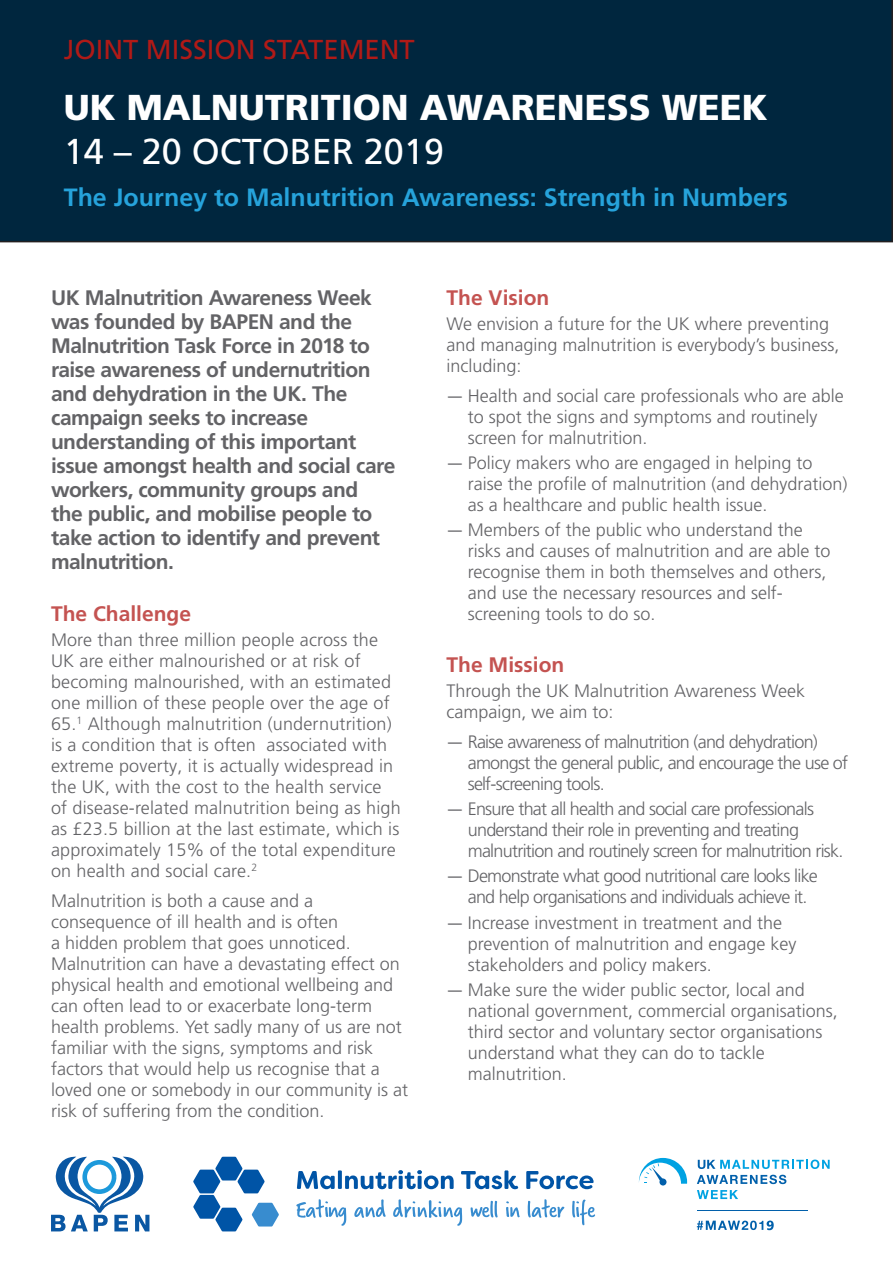
<style>
.page{position:relative;width:893px;height:1263px;background:#fff}
.page>*{position:absolute;margin:0;border:0;box-sizing:border-box;transform-origin:0 0}
.t1{font:900 36px "Frutiger LT Pro";color:#fff}
.t2{font:36px "Frutiger LT Pro";color:#fff}
.t3{font:27.45px "Frutiger LT Pro";color:#b01a17}
.t4{font:700 25.05px "Frutiger LT Pro";color:#26a3db}
.intro_para{font:700 21px/24px "Frutiger LT Pro";letter-spacing:-.025em;color:#636366}
.sub_heading_numbered{font:700 21px "Frutiger LT Pro";color:#c45351}
.body_text{font:700 21px "Frutiger LT Pro";color:#c45351}
.body_text-2{font:300 18px/21px "Frutiger LT Pro";color:#636366}
.body_text-3{font:300 18px/21px "Frutiger LT Pro";letter-spacing:-.04em;color:#636366}
.s1{font-family:"Campton"}
</style>
<div class="page">
<div style="left:0;top:0;width:893px;height:242px;background:#00263e"></div>
<svg style="left:51px;top:1156px;width:98px;height:75px"></svg>
<svg style="left:193px;top:1157px;width:86px;height:74px"></svg>
<svg style="left:297px;top:1171px;width:38px;height:18px"></svg>
<svg style="left:338px;top:1170px;width:4px;height:19px"></svg>
<svg style="left:345px;top:1170px;width:109px;height:19px"></svg>
<svg style="left:461px;top:1170px;width:57px;height:19px"></svg>
<svg style="left:526px;top:1171px;width:68px;height:18px"></svg>
<svg style="left:296px;top:1199px;width:50px;height:27px"></svg>
<svg style="left:354px;top:1199px;width:32px;height:19px"></svg>
<svg style="left:393px;top:1199px;width:69px;height:27px"></svg>
<svg style="left:471px;top:1201px;width:27px;height:16px"></svg>
<svg style="left:506px;top:1201px;width:14px;height:16px"></svg>
<svg style="left:528px;top:1199px;width:36px;height:19px"></svg>
<svg style="left:572px;top:1199px;width:23px;height:26px"></svg>
<svg style="left:697px;top:1175px;width:89px;height:9px"></svg>
<svg style="left:697px;top:1190px;width:41px;height:9px"></svg>
<div style="left:659px;top:1178px;width:7px;height:7px;background:#0160ab;border-radius:50%"></div>
<svg style="left:639px;top:1158px;width:48px;height:26px"></svg>
<hr style="left:697px;top:1210px;width:110px;height:1px;background:#0160ab">
<svg style="left:698px;top:1159px;width:132px;height:10px"></svg>
<svg style="left:697px;top:1220px;width:77px;height:10px"></svg>
<p class="t3" style="left:64px;top:33px;width:353px">JOINT MISSION STATEMENT</p>
<p class="t1" style="left:64px;top:86px;width:705px">UK MALNUTRITION AWARENESS WEEK</p>
<p class="t2" style="left:64px;top:130px;width:382px">14 – 20 OCTOBER 2019</p>
<p class="t4" style="left:64px;top:183px;width:725px">The Journey to Malnutrition Awareness: Strength in Numbers</p>
<p class="intro_para" style="left:51px;top:285px;width:346px">UK Malnutrition Awareness Week was founded by BAPEN and the<br>Malnutrition Task Force in 2018 to raise awareness of undernutrition and dehydration in the UK. The campaign seeks to increase understanding of this important issue amongst health and social care workers, community groups and<br>the public, and mobilise people to take action to identify and prevent malnutrition.</p>
<p class="sub_heading_numbered" style="left:51px;top:601px;width:142px">The Challenge</p>
<p class="body_text-2" style="left:51px;top:629px;width:351px">More than three million people across the UK are either malnourished or at risk of becoming malnourished, with an estimated one million of these people over the age of 65.<sup>1</sup> Although malnutrition (undernutrition) is a condition that is often associated with extreme poverty, it is actually widespread in the UK, with the cost to the health service of disease-related malnutrition being as high as £23.5 billion at the last estimate, which is approximately 15% of the total expenditure on health and social care.<sup>2</sup></p>
<p class="body_text-2" style="left:51px;top:890px;width:359px">Malnutrition is both a cause and a consequence of ill health and is often<br>a hidden problem that goes unnoticed.<br>Malnutrition can have a devastating effect on physical health and emotional wellbeing and can often lead to or exacerbate long-term health problems. Yet sadly many of us are not familiar with the signs, symptoms and risk factors that would help us recognise that a loved one or somebody in our community is at risk of suffering from the condition.</p>
<p class="body_text" style="left:446px;top:285px;width:104px">The Vision</p>
<p class="body_text-2" style="left:446px;top:313px;width:395px">We envision a future for the UK where preventing and managing malnutrition is everybody’s business, including:</p>
<p class="body_text-2" style="left:468px;top:385px;width:378px;text-indent:-21px"><span class="s1">—</span> Health and social care professionals who are able to spot the signs and symptoms and routinely screen for malnutrition.</p>
<p class="body_text-2" style="left:468px;top:452px;width:381px;text-indent:-21px"><span class="s1">—</span> Policy makers who are engaged in helping to raise the profile of malnutrition (and dehydration) as a healthcare and public health issue.</p>
<p class="body_text-2" style="left:468px;top:519px;width:364px;text-indent:-21px"><span class="s1">—</span> Members of the public who understand the risks and causes of malnutrition and are able to recognise them in both themselves and others, and use the necessary resources and self&shy;screening tools to do so.</p>
<p class="sub_heading_numbered" style="left:446px;top:652px;width:119px">The Mission</p>
<p class="body_text-2" style="left:446px;top:681px;width:360px">Through the UK Malnutrition Awareness Week campaign, we aim to:</p>
<p class="body_text-3" style="left:468px;top:731px;width:382px;text-indent:-21px"><span class="s1">—</span> Raise awareness of malnutrition (and dehydration) amongst the general public, and encourage the use of self-screening tools.</p>
<p class="body_text-3" style="left:468px;top:798px;width:377px;text-indent:-21px"><span class="s1">—</span> Ensure that all health and social care professionals understand their role in preventing and treating malnutrition and routinely screen for malnutrition risk.</p>
<p class="body_text-3" style="left:468px;top:866px;width:352px;text-indent:-21px"><span class="s1">—</span> Demonstrate what good nutritional care looks like and help organisations and individuals achieve it.</p>
<p class="body_text-2" style="left:468px;top:912px;width:330px;text-indent:-21px"><span class="s1">—</span> Increase investment in treatment and the prevention of malnutrition and engage key stakeholders and policy makers.</p>
<p class="body_text-2" style="left:468px;top:979px;width:372px;text-indent:-21px"><span class="s1">—</span> Make sure the wider public sector, local and national government, commercial organisations, third sector and voluntary sector organisations understand what they can do to tackle malnutrition.</p>
</div>
